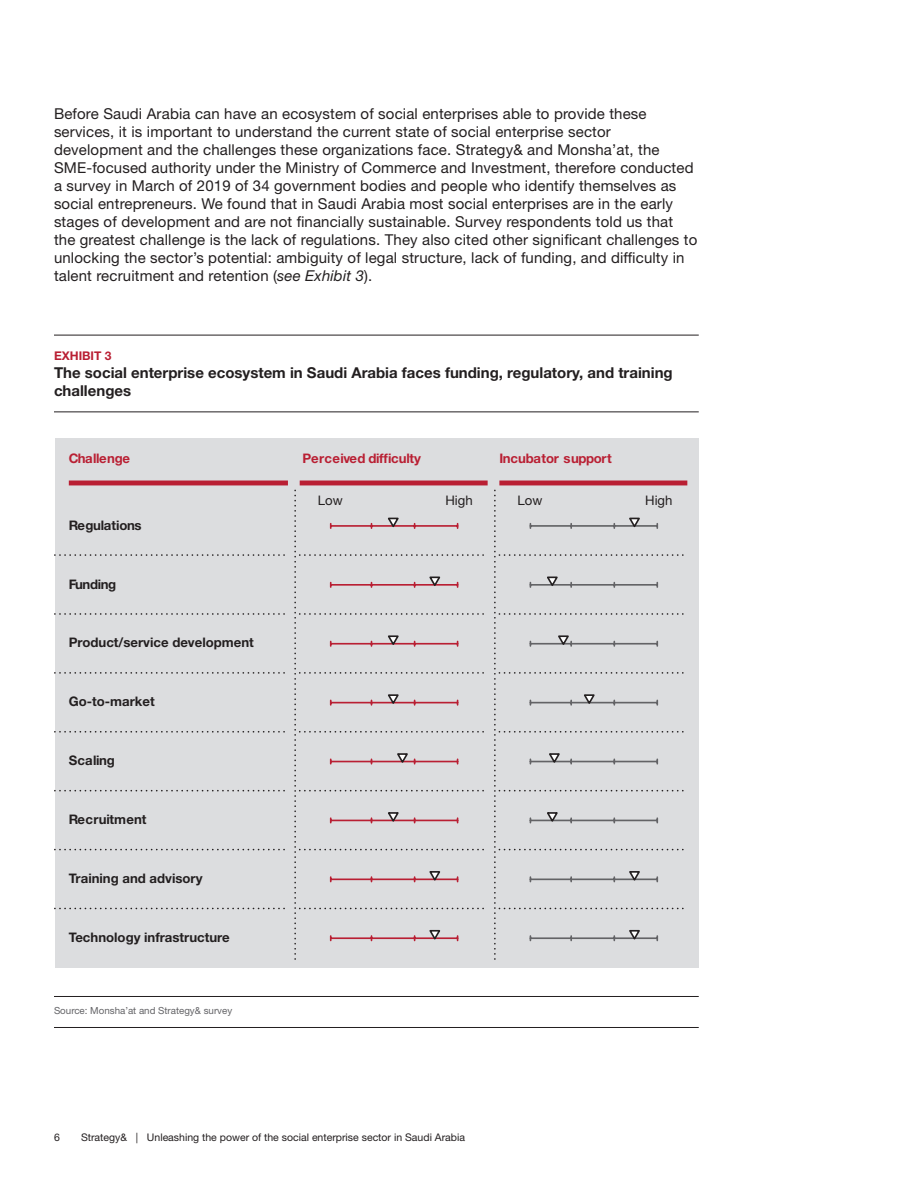
<style>
.page{position:relative;width:918px;height:1188px;background:#fff}
.page>*{position:absolute;margin:0;border:0;box-sizing:border-box;transform-origin:0 0}
.Body_Text_10_12{font:15px/18px "Helvetica Neue LT Std";letter-spacing:.01em;color:#231f20}
.Exhibit_Subtitle_10{font:700 15px/18px "Helvetica Neue LT Std";color:#231f20}
.t1{font:700 13.2px "Helvetica Neue LT Std";color:#231f20}
.t2{font:700 13.2px "Helvetica Neue LT Std";letter-spacing:-.025em;color:#b91f33}
.t3{font:700 13.2px "Helvetica Neue LT Std";color:#b91f33}
.t4{font:700 13.2px "Helvetica Neue LT Std";letter-spacing:-.025em;color:#231f20}
.t5{font:13.2px "Helvetica Neue LT Std";color:#231f20}
.Exhibit_Number_8_10{font:700 12px "Helvetica Neue LT Std";color:#b91f33}
.t6{font:10.5px "Helvetica Neue LT Std";color:#231f20}
.Footnotes_6_5_8{font:9.75px "Helvetica Neue LT Std";color:#636366}
.s1{font-style:italic}
</style>
<div class="page">
<hr style="left:54px;top:412px;width:645px;height:1px;background:#231f20">
<hr style="left:54px;top:335px;width:645px;height:1px;background:#231f20">
<hr style="left:54px;top:1027px;width:645px;height:1px;background:#231f20">
<hr style="left:54px;top:996px;width:645px;height:1px;background:#231f20">
<div style="left:55px;top:438px;width:644px;height:529px;background:#dcdddf"></div>
<svg style="left:55px;top:554px;width:230px;height:2px"></svg>
<hr style="left:69px;top:481px;width:219px;height:4px;background:#b91f33">
<hr style="left:300px;top:481px;width:188px;height:4px;background:#b91f33">
<hr style="left:499px;top:481px;width:188px;height:4px;background:#b91f33">
<svg style="left:55px;top:613px;width:230px;height:2px"></svg>
<svg style="left:55px;top:672px;width:230px;height:2px"></svg>
<svg style="left:55px;top:731px;width:230px;height:2px"></svg>
<svg style="left:55px;top:790px;width:230px;height:2px"></svg>
<svg style="left:55px;top:849px;width:230px;height:1px"></svg>
<svg style="left:55px;top:908px;width:230px;height:1px"></svg>
<svg style="left:494px;top:490px;width:190px;height:470px"></svg>
<svg style="left:294px;top:490px;width:190px;height:470px"></svg>
<p class="Body_Text_10_12" style="left:54px;top:104px;width:645px">Before Saudi Arabia can have an ecosystem of social enterprises able to provide these services, it is important to understand the current state of social enterprise sector development and the challenges these organizations face. Strategy&amp; and Monsha’at, the SME-focused authority under the Ministry of Commerce and Investment, therefore conducted a survey in March of 2019 of 34 government bodies and people who identify themselves as social entrepreneurs. We found that in Saudi Arabia most social enterprises are in the early stages of development and are not financially sustainable. Survey respondents told us that the greatest challenge is the lack of regulations. They also cited other significant challenges to unlocking the sector’s potential: ambiguity of legal structure, lack of funding, and difficulty in talent recruitment and retention (<span class="s1">see Exhibit 3</span>).</p>
<p class="Exhibit_Number_8_10" style="left:54px;top:348px;width:59px">EXHIBIT 3</p>
<p class="Exhibit_Subtitle_10" style="left:54px;top:363px;width:620px">The social enterprise ecosystem in Saudi Arabia faces funding, regulatory, and training challenges</p>
<p class="t2" style="left:69px;top:450px;width:63px">Challenge</p>
<p class="t3" style="left:302px;top:450px;width:120px">Perceived difficulty</p>
<p class="t2" style="left:499px;top:450px;width:114px">Incubator support</p>
<p class="t4" style="left:69px;top:517px;width:74px">Regulations</p>
<p class="t4" style="left:69px;top:576px;width:49px">Funding</p>
<p class="t1" style="left:69px;top:635px;width:187px">Product/service development</p>
<p class="t1" style="left:69px;top:693px;width:87px">Go-to-market</p>
<p class="t1" style="left:69px;top:752px;width:48px">Scaling</p>
<p class="t1" style="left:69px;top:811px;width:79px">Recruitment</p>
<p class="t1" style="left:69px;top:870px;width:135px">Training and advisory</p>
<p class="t1" style="left:69px;top:929px;width:162px">Technology infrastructure</p>
<p class="Footnotes_6_5_8" style="left:54px;top:1005px;width:180px">Source: Monsha’at and Strategy&amp; survey</p>
<p class="t5" style="left:318px;top:493px;width:26px">Low</p>
<p class="t5" style="left:445px;top:493px;width:29px">High</p>
<p class="t5" style="left:518px;top:493px;width:26px">Low</p>
<p class="t5" style="left:645px;top:493px;width:29px">High</p>
<p class="t6" style="left:54px;top:1132px;width:7px">6</p>
<p class="t6" style="left:81px;top:1132px;width:386px">Strategy&amp; | Unleashing the power of the social enterprise sector in Saudi Arabia</p>
</div>
